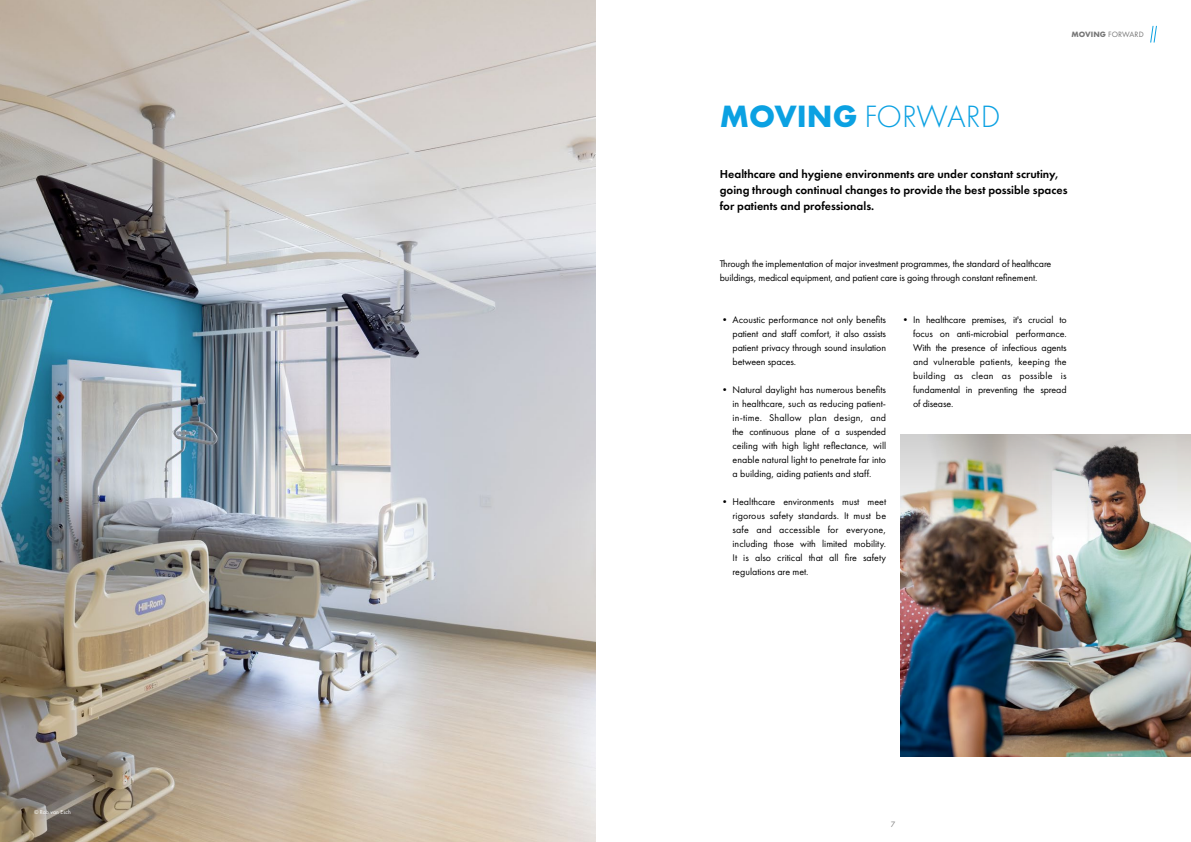
<style>
.page{position:relative;width:1191px;height:842px;background:#fff}
.page>*{position:absolute;margin:0;border:0;box-sizing:border-box;transform-origin:0 0}
.t1{font:300 32px "Futura PT";letter-spacing:-.01em;color:#0ba1e2}
.t2{font:600 12px/16px "Futura PT";color:#000}
.t3{font:10px/14px "Futura PT";letter-spacing:-.01em;color:#000;text-align:justify}
.t4{font:8px "Futura PT";letter-spacing:.01em;color:#777}
.t5{font:6px "Futura PT";color:#fff}
.s1{font-weight:700}
</style>
<div class="page">
<svg style="left:1150px;top:26px;width:7px;height:17px"></svg>
<img style="left:0;top:0;width:595px;height:842px">
<img style="left:900px;top:539px;width:291px;height:218px">
<img style="left:900px;top:435px;width:291px;height:104px">
<p class="t5" style="left:34px;top:808px;width:38px">© Rob van Esch</p>
<h1 class="t1" style="left:720px;top:98px;width:282px"><span class="s1">MOVING</span> FORWARD</h1>
<p class="t4" style="left:1071px;top:30px;width:74px"><span class="s1">MOVING</span> FORWARD</p>
<p class="t2" style="left:720px;top:166px;width:349px">Healthcare and hygiene environments are under constant scrutiny, going through continual changes to provide the best possible spaces for patients and professionals.</p>
<p class="t3" style="left:720px;top:256px;width:333px">Through the implementation of major investment programmes, the standard of healthcare buildings, medical equipment, and patient care is going through constant refinement.</p>
<p class="t3" style="left:732px;top:312px;width:155px;text-indent:-13px">• Acoustic performance not only benefits patient and staff comfort, it also assists patient privacy through sound insulation between spaces.</p>
<p class="t3" style="left:732px;top:382px;width:155px;text-indent:-13px">• Natural daylight has numerous benefits in healthcare, such as reducing patient&shy;in-time. Shallow plan design, and the continuous plane of a suspended ceiling with high light reflectance, will enable natural light to penetrate far into a building, aiding patients and staff.</p>
<p class="t3" style="left:732px;top:494px;width:155px;text-indent:-13px">• Healthcare environments must meet rigorous safety standards. It must be safe and accessible for everyone, including those with limited mobility.<br>It is also critical that all fire safety regulations are met.</p>
<p class="t3" style="left:913px;top:312px;width:155px;text-indent:-13px">• In healthcare premises, it's crucial to focus on anti-microbial performance.<br>With the presence of infectious agents and vulnerable patients, keeping the building as clean as possible is fundamental in preventing the spread of disease.</p>
<p class="t4" style="left:891px;top:819px;width:6px">7</p>
</div>
